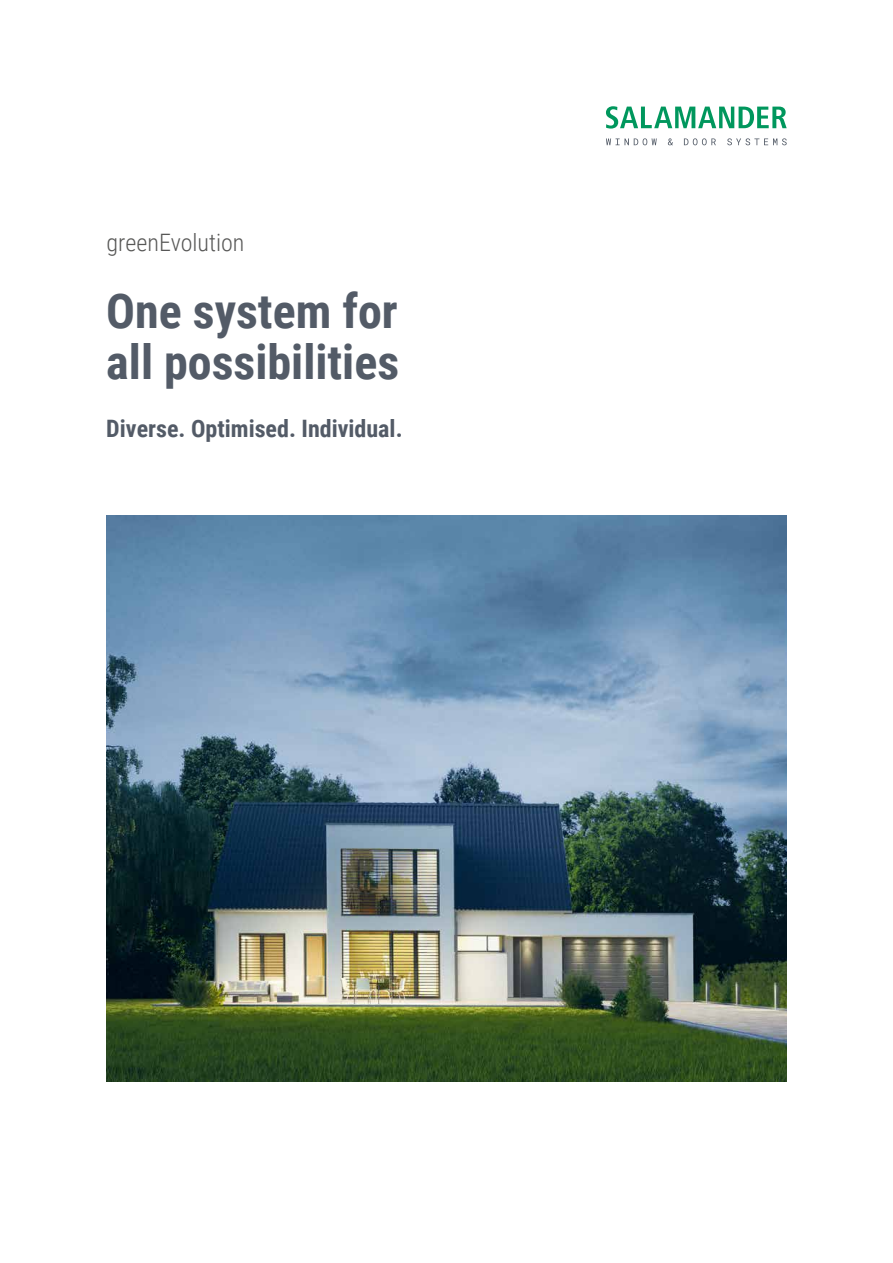
<style>
.page{position:relative;width:893px;height:1263px;background:#fff}
.page>*{position:absolute;margin:0;border:0;box-sizing:border-box;transform-origin:0 0}
.t1{font:700 48px/51px "Roboto Condensed";color:#535b67}
.t2{font:700 24px "Roboto Condensed";color:#535b67}
.t3{font:300 24px "Roboto Condensed";color:#575756}
</style>
<div class="page">
<svg style="left:606px;top:106px;width:181px;height:23px"></svg>
<svg style="left:606px;top:138px;width:51px;height:7px"></svg>
<svg style="left:668px;top:138px;width:5px;height:7px"></svg>
<svg style="left:684px;top:138px;width:32px;height:7px"></svg>
<svg style="left:727px;top:138px;width:60px;height:7px"></svg>
<img style="left:106px;top:516px;width:681px;height:565px">
<p class="t3" style="left:107px;top:226px;width:139px">greenEvolution</p>
<h1 class="t1" style="left:106px;top:284px;width:294px">One system for all possibilities</h1>
<p class="t2" style="left:106px;top:412px;width:298px">Diverse. Optimised. Individual.</p>
</div>
